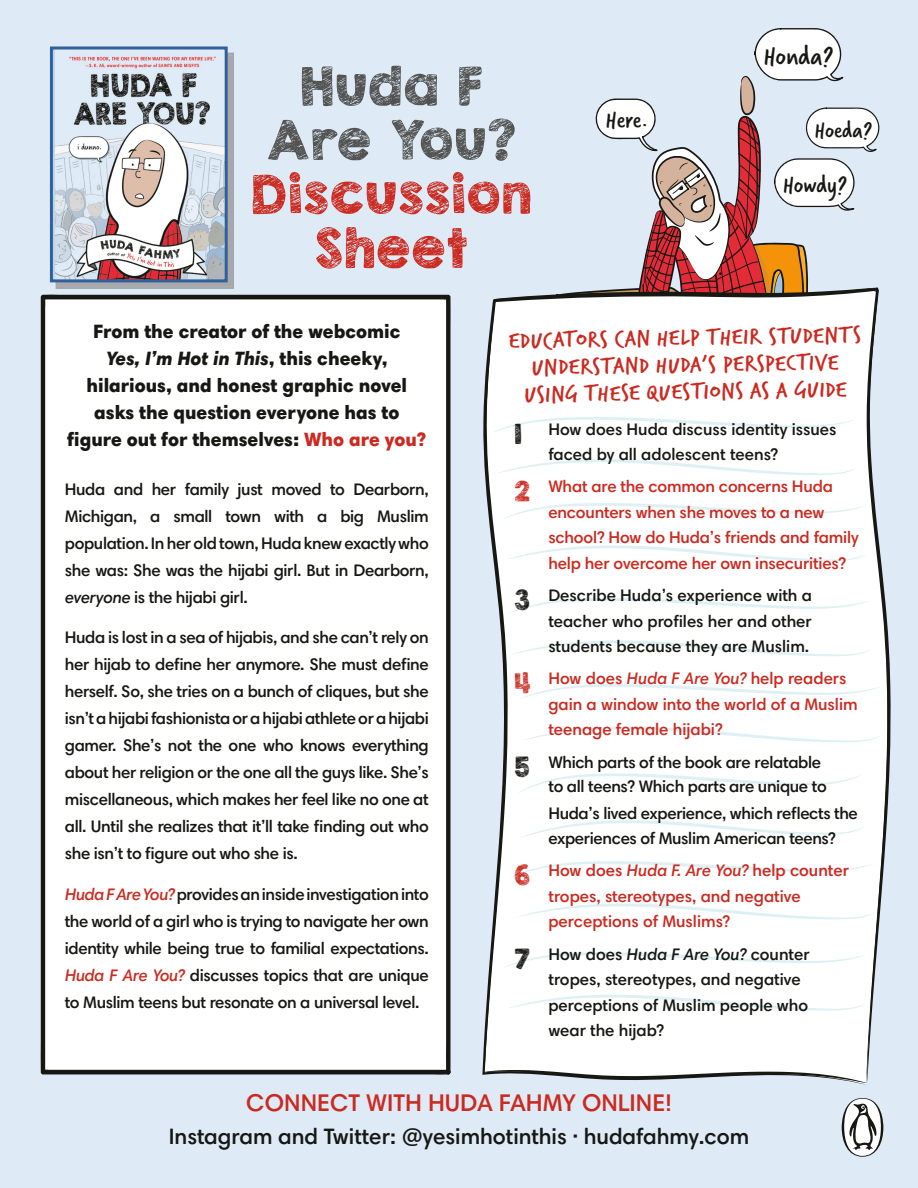
<style>
.page{position:relative;width:918px;height:1188px;background:#deebf7}
.page>*{position:absolute;margin:0;border:0;box-sizing:border-box;transform-origin:0 0}
.t1{font:52.5px/54px "KG Broken Vessels Sketch";letter-spacing:.02em;color:#cb2a20;text-align:center}
.t2{font:52.5px "KG Broken Vessels Sketch";letter-spacing:.02em;color:#525251}
.t3{font:29.1px "Verveine";color:#171714}
.t4{font:26.4px "Verveine";color:#171714}
.t5{font:25.05px "Verveine";color:#171714}
.Body_Copy{font:600 24.3px "Harmonia Sans Std";color:#cb2a20}
.Body_Copy-2{font:24px/27px "Verveine";color:#cb2a20;text-align:center;scale:1.17 1}
.Body_Copy-3{font:600 22.5px "Harmonia Sans Std";color:#171714}
.t6{font:900 19.5px/27px "Harmonia Sans Std";color:#171714;text-align:center}
.Body_Copy-4{font:600 16.8px/27px "Harmonia Sans Std";letter-spacing:-.02em;color:#171714;text-align:justify}
.t7{font:600 16.8px/25.5px "Harmonia Sans Std";letter-spacing:-.01em;color:#cb2a20}
.Body_Copy-5{font:600 16.8px/25.5px "Harmonia Sans Std";color:#171714}
.s1{font-style:italic}
.s2{color:#cb2a20}
.s3{font-style:italic;color:#cb2a20}
.s4{font-family:"KG Broken Vessels Sketch";font-weight:400;font-size:27px}
</style>
<div class="page">
<svg style="left:482px;top:28px;width:409px;height:1055px"></svg>
<div style="left:41px;top:294px;width:410px;height:781px;background:#fff"></div>
<div style="left:56px;top:53px;width:178px;height:236px;background:#a5a9ac"></div>
<svg style="left:49px;top:46px;width:180px;height:238px;background:#c8c9d0"></svg>
<svg style="left:842px;top:1098px;width:41px;height:59px"></svg>
<p class="t2" style="left:300px;top:54px;width:184px">Huda F</p>
<p class="t2" style="left:267px;top:108px;width:250px">Are You?</p>
<p class="t1" style="left:251px;top:167px;width:282px">Discussion<br>Sheet</p>
<p class="t4" style="left:606px;top:101px;width:44px">Here.</p>
<p class="t3" style="left:763px;top:36px;width:72px">Honda?</p>
<p class="t5" style="left:815px;top:113px;width:59px">Hoeda?</p>
<p class="t4" style="left:783px;top:167px;width:66px">Howdy?</p>
<p class="t6" style="left:67px;top:317px;width:361px">From the creator of the webcomic<br><span class="s1">Yes, I’m Hot in This</span>, this cheeky, hilarious, and honest graphic novel asks the question everyone has to figure out for themselves: <span class="s2">Who are you?</span></p>
<p class="Body_Copy-4" style="left:65px;top:475px;width:365px">Huda and her family just moved to Dearborn, Michigan, a small town with a big Muslim population. In her old town, Huda knew exactly who she was: She was the hijabi girl. But in Dearborn, <span class="s1">everyone</span> is the hijabi girl.</p>
<p class="Body_Copy-4" style="left:65px;top:624px;width:366px">Huda is lost in a sea of hijabis, and she can’t rely on her hijab to define her anymore. She must define herself. So, she tries on a bunch of cliques, but she isn’t a hijabi fashionista or a hijabi athlete or a hijabi gamer. She’s not the one who knows everything about her religion or the one all the guys like. She’s miscellaneous, which makes her feel like no one at all. Until she realizes that it’ll take finding out who she isn’t to figure out who she is.</p>
<p class="Body_Copy-4" style="left:65px;top:880px;width:366px"><span class="s3">Huda F Are You?</span> provides an inside investigation into the world of a girl who is trying to navigate her own identity while being true to familial expectations.<br><span class="s3">Huda F Are You?</span> discusses topics that are unique to Muslim teens but resonate on a universal level.</p>
<p class="Body_Copy-2" style="left:508px;top:327px;width:303px;rotate:-1deg">EDUCATORS CAN HELP THEIR STUDENTS<br>UNDERSTAND HUDA’S PERSPECTIVE<br>USING THESE QUESTIONS AS A GUIDE</p>
<p class="Body_Copy-5" style="left:548px;top:416px;width:290px;text-indent:-34px"><span class="s4">1</span> How does Huda discuss identity issues faced by all adolescent teens?</p>
<p class="t7" style="left:548px;top:474px;width:312px;text-indent:-34px"><span class="s4">2</span> What are the common concerns Huda encounters when she moves to a new school? How do Huda’s friends and family help her overcome her own insecurities?</p>
<p class="Body_Copy-4" style="left:548px;top:582px;width:265px;line-height:25.5px;text-indent:-34px"><span class="s4">3</span> Describe Huda’s experience with a teacher who profiles her and other students because they are Muslim.</p>
<p class="t7" style="left:548px;top:666px;width:311px;text-indent:-34px"><span class="s4">4</span> How does <span class="s1">Huda F Are You?</span> help readers gain a window into the world of a Muslim teenage female hijabi?</p>
<p class="Body_Copy-4" style="left:548px;top:749px;width:280px;line-height:24.5px;text-indent:-34px"><span class="s4">5</span> Which parts of the book are relatable to all teens? Which parts are unique to</p>
<p class="Body_Copy-4" style="left:548px;top:800px;width:311px;line-height:25.5px">Huda’s lived experience, which reflects the experiences of Muslim American teens?</p>
<p class="t7" style="left:548px;top:858px;width:302px;text-indent:-34px"><span class="s4">6</span> How does <span class="s1">Huda F. Are You?</span> help counter tropes, stereotypes, and negative perceptions of Muslims?</p>
<p class="Body_Copy-5" style="left:548px;top:941px;width:263px;text-indent:-34px"><span class="s4">7</span> How does <span class="s1">Huda F Are You?</span> counter tropes, stereotypes, and negative perceptions of Muslim people who wear the hijab?</p>
<p class="Body_Copy" style="left:246px;top:1087px;width:427px">CONNECT WITH HUDA FAHMY ONLINE!</p>
<p class="Body_Copy-3" style="left:169px;top:1123px;width:582px">Instagram and Twitter: @yesimhotinthis · hudafahmy.com</p>
</div>
